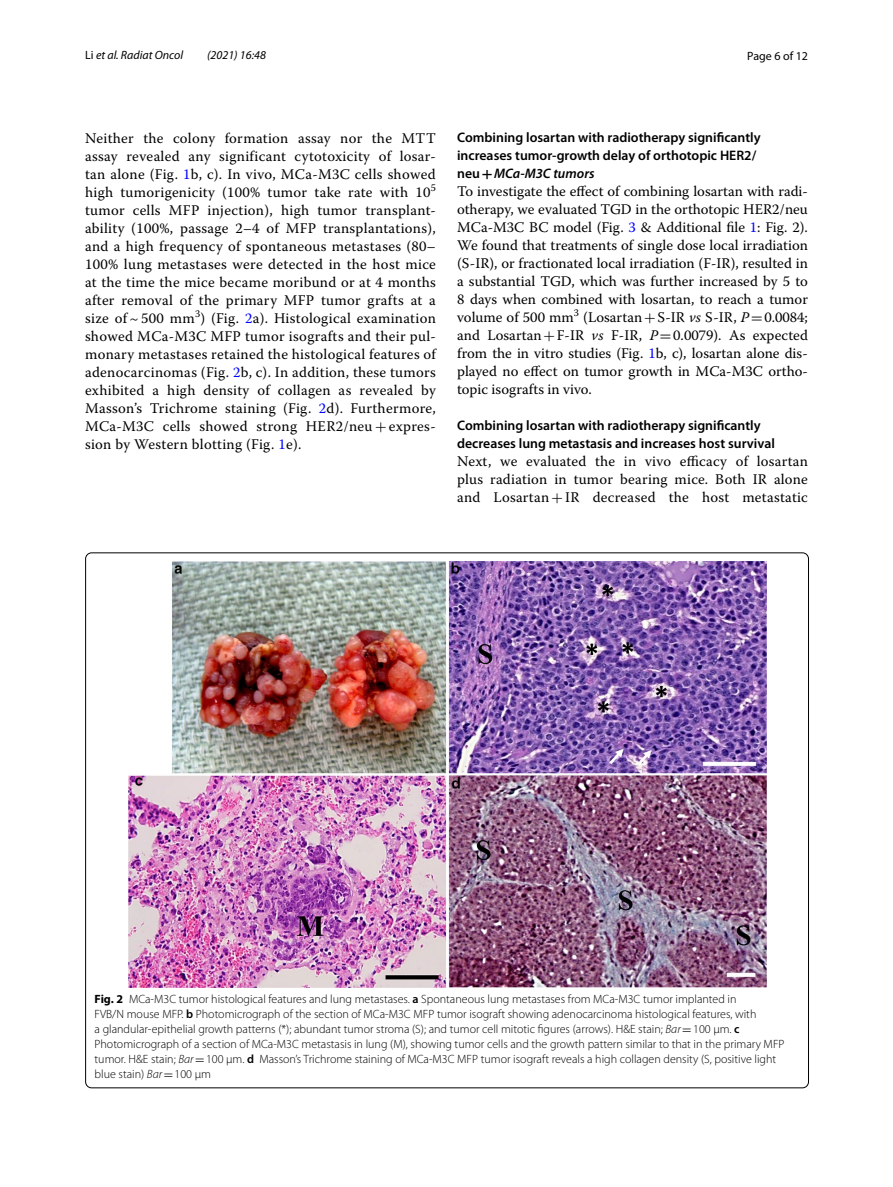
<style>
.page{position:relative;width:893px;height:1187px;background:#fff}
.page>*{position:absolute;margin:0;border:0;box-sizing:border-box;transform-origin:0 0}
.t1{font:14.7px/18px "Warnock Pro";letter-spacing:.015em;color:#000;text-align:justify}
.t2{font:600 13.8px/18px "Myriad Pro";color:#000}
.t3{font:300 12px/15px "Myriad Pro";color:#000}
.t4{font:italic 12px "Myriad Pro";color:#000}
.t5{font:12px "Myriad Pro";color:#000}
.s1{font-style:normal}
.s2{color:#00f}
.s3{font-family:"MTSY"}
.s4{font-family:"SPSMTSYB Bold";font-weight:400}
.s5{font-style:italic}
.s6{font-weight:700}
.s7{font-weight:600}
.s8{font-family:"MTSY";font-weight:400}
</style>
<div class="page">
<img style="left:128px;top:562px;width:638px;height:425px">
<p class="t4" style="left:85px;top:48px;width:100px"><span class="s1">Li</span> et al. Radiat Oncol</p>
<p class="t4" style="left:207px;top:48px;width:60px">(2021) 16:48</p>
<p class="t5" style="left:747px;top:48px;width:62px">Page 6 of 12</p>
<p class="t1" style="left:85px;top:128px;width:352px">Neither the colony formation assay nor the MTT assay revealed any significant cytotoxicity of losar&shy;tan alone (Fig. <span class="s2">1</span>b, c). In vivo, MCa-M3C cells showed high tumorigenicity (100% tumor take rate with 10<sup>5 </sup>tumor cells MFP injection), high tumor transplant&shy;ability (100%, passage 2–4 of MFP transplantations), and a high frequency of spontaneous metastases (80– 100% lung metastases were detected in the host mice at the time the mice became moribund or at 4 months after removal of the primary MFP tumor grafts at a size of ~ 500 mm<sup>3</sup>) (Fig. <span class="s2">2</span>a). Histological examination showed MCa-M3C MFP tumor isografts and their pul&shy;monary metastases retained the histological features of adenocarcinomas (Fig. <span class="s2">2</span>b, c). In addition, these tumors exhibited a high density of collagen as revealed by Masson’s Trichrome staining (Fig. <span class="s2">2</span>d). Furthermore, MCa-M3C cells showed strong HER2/neu <span class="s3">+</span> expres&shy;sion by Western blotting (Fig. <span class="s2">1</span>e).</p>
<p class="t2" style="left:457px;top:128px;width:305px">Combining losartan with radiotherapy significantly increases tumor‑growth delay of orthotopic HER2/ neu<span class="s4">+</span><span class="s5">MCa‑M3C tumors</span></p>
<p class="t1" style="left:457px;top:182px;width:352px">To investigate the effect of combining losartan with radi&shy;otherapy, we evaluated TGD in the orthotopic HER2/neu MCa-M3C BC model (Fig. <span class="s2">3</span> &amp; Additional file <span class="s2">1</span>: Fig. 2).<br>We found that treatments of single dose local irradiation (S-IR), or fractionated local irradiation (F-IR), resulted in a substantial TGD, which was further increased by 5 to 8 days when combined with losartan, to reach a tumor volume of 500 mm<sup>3</sup> (Losartan<span class="s3">+</span>S-IR <span class="s5">vs</span> S-IR, <span class="s5">P</span><span class="s3">=</span>0.0084; and Losartan<span class="s3">+</span>F-IR <span class="s5">vs</span> F-IR, <span class="s5">P</span><span class="s3">=</span>0.0079). As expected from the in vitro studies (Fig. <span class="s2">1</span>b, c), losartan alone dis&shy;played no effect on tumor growth in MCa-M3C ortho&shy;topic isografts in vivo.</p>
<p class="t2" style="left:457px;top:416px;width:319px">Combining losartan with radiotherapy significantly decreases lung metastasis and increases host survival</p>
<p class="t1" style="left:457px;top:452px;width:352px">Next, we evaluated the in vivo efficacy of losartan plus radiation in tumor bearing mice. Both IR alone and Losartan<span class="s3">+</span>IR decreased the host metastatic</p>
<p class="t3" style="left:95px;top:991px;width:691px"><span class="s6">Fig. 2</span> MCa-M3C tumor histological features and lung metastases. <span class="s7">a</span> Spontaneous lung metastases from MCa-M3C tumor implanted in<br>FVB/N mouse MFP. <span class="s7">b</span> Photomicrograph of the section of MCa-M3C MFP tumor isograft showing adenocarcinoma histological features, with<br>a glandular-epithelial growth patterns (*); abundant tumor stroma (S); and tumor cell mitotic figures (arrows). H&amp;E stain; <span class="s5">Bar</span><span class="s8">=</span>100 µm. <span class="s7">c </span>Photomicrograph of a section of MCa-M3C metastasis in lung (M), showing tumor cells and the growth pattern similar to that in the primary MFP tumor. H&amp;E stain; <span class="s5">Bar</span><span class="s8">=</span>100 µm. <span class="s7">d</span> Masson’s Trichrome staining of MCa-M3C MFP tumor isograft reveals a high collagen density (S, positive light blue stain) <span class="s5">Bar</span><span class="s8">=</span>100 µm</p>
</div>
